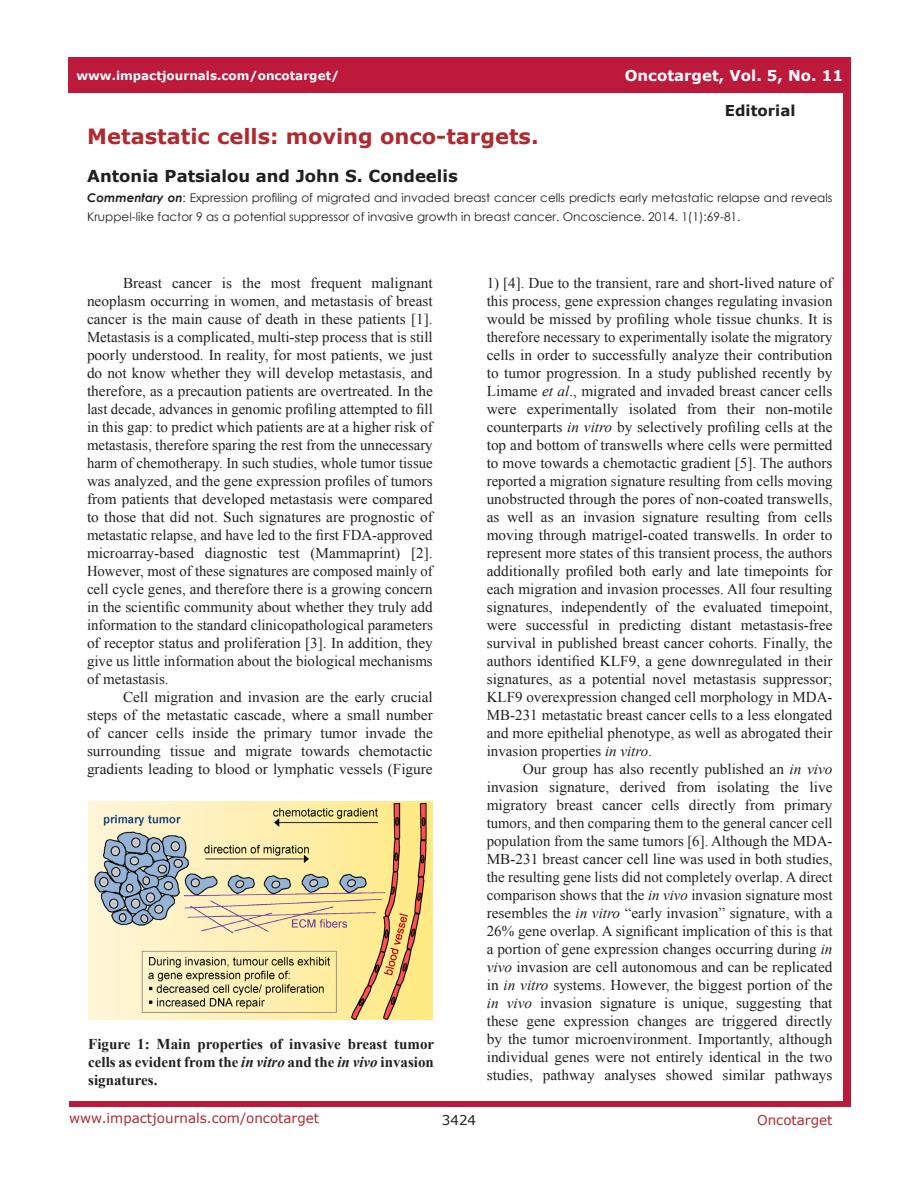
<style>
.page{position:relative;width:918px;height:1188px;background:#fff}
.page>*{position:absolute;margin:0;border:0;box-sizing:border-box;transform-origin:0 0}
.t1{font:700 21px "Verdana";color:#ac2b31}
.Authors{font:700 16.5px "Verdana";color:#221f22}
.BodyTextEditorial{font:15px/18px "Times New Roman";color:#221f22;text-align:justify}
.FigureText{font:700 15px/18px "Times New Roman";color:#221f22;text-align:justify}
.t2{font:700 15px "Verdana";color:#fff}
.t3{font:700 15px "Verdana";color:#231f20}
.t4{font:13.5px "Verdana";color:#ac2b31}
.t5{font:13.5px "Verdana";color:#221f22}
.Keywords{font:12px/19.5px "Century Gothic";color:#221f22}
.t6{font:700 12px "Verdana";color:#fff}
.s1{font-weight:700;font-style:italic}
.s2{color:#231f20}
.s3{font-style:italic}
</style>
<div class="page">
<div style="left:69px;top:57px;width:781px;height:36px;background:#bd1a3b"></div>
<img style="left:88px;top:801px;width:345px;height:219px">
<p class="t6" style="left:76px;top:67px;width:264px">www.impactjournals.com/oncotarget/</p>
<p class="t2" style="left:625px;top:65px;width:220px">Oncotarget, Vol. 5, No. 11</p>
<p class="t3" style="left:725px;top:100px;width:72px">Editorial</p>
<p class="t1" style="left:87px;top:122px;width:453px">Metastatic cells: moving onco-targets.</p>
<p class="Authors" style="left:87px;top:164px;width:372px">Antonia Patsialou and John S. Condeelis</p>
<p class="Keywords" style="left:87px;top:187px;width:747px"><span class="s1">Commentary on</span>: Expression profiling of migrated and invaded breast cancer cells predicts early metastatic relapse and reveals<br>Kruppel-like factor 9 as a potential suppressor of invasive growth in breast cancer. Oncoscience. 2014. 1(1):69-81.</p>
<p class="BodyTextEditorial" style="left:87px;top:273px;width:347px;text-indent:36px"><span class="s2">Breast cancer is the most frequent malignant neoplasm occurring in women, and metastasis of breast cancer is the main cause of death in these patients [1].<br></span>Metastasis is a complicated, multi-step process that is still poorly understood. In reality, for most patients, we just do not know whether they will develop metastasis, and therefore, as a precaution patients are overtreated. In the last decade, advances in genomic profiling attempted to fill in this gap: to predict which patients are at a higher risk of metastasis, therefore sparing the rest from the unnecessary harm of chemotherapy. In such studies, whole tumor tissue was analyzed, and the gene expression profiles of tumors from patients that developed metastasis were compared to those that did not. Such signatures are prognostic of metastatic relapse, and have led to the first FDA-approved microarray-based diagnostic test (Mammaprint) [2].<br>However, most of these signatures are composed mainly of cell cycle genes, and therefore there is a growing concern in the scientific community about whether they truly add information to the standard clinicopathological parameters of receptor status and proliferation [3]. In addition, they give us little information about the biological mechanisms of metastasis.</p>
<p class="BodyTextEditorial" style="left:87px;top:687px;width:347px;text-indent:36px">Cell migration and invasion are the early crucial steps of the metastatic cascade, where a small number of cancer cells inside the primary tumor invade the surrounding tissue and migrate towards chemotactic gradients leading to blood or lymphatic vessels (Figure</p>
<p class="FigureText" style="left:88px;top:1035px;width:347px">Figure 1: Main properties of invasive breast tumor cells as evident from the <span class="s3">in vitro</span> and the <span class="s3">in vivo</span> invasion signatures.</p>
<p class="BodyTextEditorial" style="left:487px;top:273px;width:347px">1) [4]. Due to the transient, rare and short-lived nature of this process, gene expression changes regulating invasion would be missed by profiling whole tissue chunks. It is therefore necessary to experimentally isolate the migratory cells in order to successfully analyze their contribution to tumor progression. In a study published recently by Limame <span class="s3">et al</span>., migrated and invaded breast cancer cells were experimentally isolated from their non-motile counterparts <span class="s3">in vitro</span> by selectively profiling cells at the top and bottom of transwells where cells were permitted to move towards a chemotactic gradient [5]. The authors reported a migration signature resulting from cells moving unobstructed through the pores of non-coated transwells, as well as an invasion signature resulting from cells moving through matrigel-coated transwells. In order to represent more states of this transient process, the authors additionally profiled both early and late timepoints for each migration and invasion processes. All four resulting signatures, independently of the evaluated timepoint, were successful in predicting distant metastasis-free survival in published breast cancer cohorts. Finally, the authors identified KLF9, a gene downregulated in their signatures, as a potential novel metastasis suppressor; KLF9 overexpression changed cell morphology in MDA-MB-231 metastatic breast cancer cells to a less elongated and more epithelial phenotype, as well as abrogated their invasion properties <span class="s3">in vitro</span>.</p>
<p class="BodyTextEditorial" style="left:487px;top:759px;width:347px;text-indent:36px">Our group has also recently published an <span class="s3">in vivo </span>invasion signature, derived from isolating the live migratory breast cancer cells directly from primary tumors, and then comparing them to the general cancer cell population from the same tumors [6]. Although the MDA-MB-231 breast cancer cell line was used in both studies, the resulting gene lists did not completely overlap. A direct comparison shows that the <span class="s3">in vivo</span> invasion signature most resembles the <span class="s3">in vitro</span> “early invasion” signature, with a 26% gene overlap. A significant implication of this is that a portion of gene expression changes occurring during <span class="s3">in vivo</span> invasion are cell autonomous and can be replicated in <span class="s3">in vitro</span> systems. However, the biggest portion of the <span class="s3">in vivo</span> invasion signature is unique, suggesting that these gene expression changes are triggered directly by the tumor microenvironment. Importantly, although individual genes were not entirely identical in the two studies, pathway analyses showed similar pathways</p>
<p class="t4" style="left:69px;top:1109px;width:252px">www.impactjournals.com/oncotarget</p>
<p class="t5" style="left:442px;top:1111px;width:36px">3424</p>
<p class="t4" style="left:757px;top:1111px;width:77px">Oncotarget</p>
</div>
